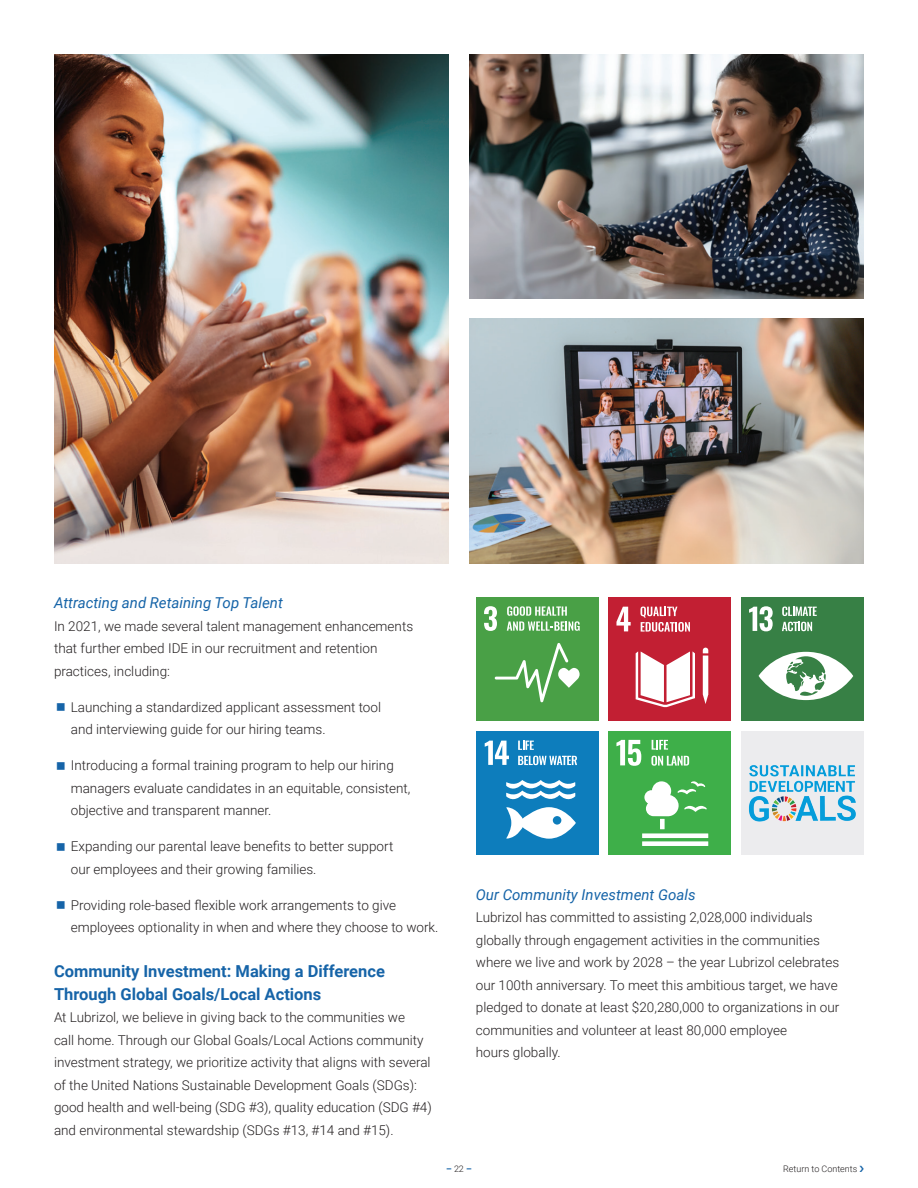
<style>
.page{position:relative;width:918px;height:1188px;background:#fff}
.page>*{position:absolute;margin:0;border:0;box-sizing:border-box;transform-origin:0 0}
.t1{font:700 16.5px/22.5px "Roboto";color:#1664a8}
.t2{font:italic 15px "Roboto";color:#1664a8}
.t3{font:300 13.5px/22.5px "Roboto";color:#231f20}
.t4{font:300 9px "Roboto";color:#231f20}
.t5{font:700 9px "Roboto";color:#1664a8}
.s1{font-weight:300;color:#231f20}
</style>
<div class="page">
<img style="left:469px;top:54px;width:395px;height:244px">
<img style="left:54px;top:54px;width:395px;height:509px">
<img style="left:469px;top:318px;width:395px;height:245px">
<div style="left:476px;top:597px;width:123px;height:124px;background:#49a046"></div>
<svg style="left:484px;top:606px;width:13px;height:25px"></svg>
<svg style="left:507px;top:606px;width:73px;height:25px"></svg>
<svg style="left:495px;top:643px;width:85px;height:59px"></svg>
<div style="left:608px;top:597px;width:123px;height:124px;background:#c21f33"></div>
<svg style="left:616px;top:607px;width:15px;height:24px"></svg>
<svg style="left:641px;top:607px;width:49px;height:25px"></svg>
<svg style="left:636px;top:651px;width:59px;height:56px"></svg>
<svg style="left:703px;top:648px;width:5px;height:56px"></svg>
<div style="left:741px;top:597px;width:123px;height:124px;background:#378045"></div>
<svg style="left:749px;top:606px;width:24px;height:25px"></svg>
<svg style="left:782px;top:607px;width:35px;height:9px"></svg>
<svg style="left:782px;top:622px;width:30px;height:9px"></svg>
<svg style="left:759px;top:652px;width:94px;height:48px"></svg>
<div style="left:476px;top:731px;width:123px;height:124px;background:#0d7dbc"></div>
<svg style="left:485px;top:741px;width:24px;height:24px"></svg>
<svg style="left:518px;top:741px;width:16px;height:9px"></svg>
<svg style="left:518px;top:756px;width:59px;height:9px"></svg>
<svg style="left:506px;top:780px;width:70px;height:59px"></svg>
<div style="left:608px;top:731px;width:123px;height:124px;background:#3eaf49"></div>
<svg style="left:616px;top:740px;width:25px;height:26px"></svg>
<svg style="left:652px;top:740px;width:16px;height:10px"></svg>
<svg style="left:651px;top:756px;width:38px;height:10px"></svg>
<div style="left:660px;top:819px;width:5px;height:10px;background:#fff"></div>
<div style="left:642px;top:833px;width:66px;height:5px;background:#fff"></div>
<div style="left:642px;top:841px;width:66px;height:5px;background:#fff"></div>
<svg style="left:644px;top:781px;width:63px;height:35px"></svg>
<div style="left:741px;top:731px;width:123px;height:124px;background:#ececee"></div>
<img style="left:748px;top:765px;width:108px;height:57px">
<p class="t2" style="left:54px;top:592px;width:230px">Attracting and Retaining Top Talent</p>
<p class="t3" style="left:54px;top:614px;width:361px">In 2021, we made several talent management enhancements that further embed IDE in our recruitment and retention practices, including:</p>
<p class="t3" style="left:71px;top:695px;width:312px">Launching a standardized applicant assessment tool and interviewing guide for our hiring teams.</p>
<p class="t3" style="left:71px;top:754px;width:341px">Introducing a formal training program to help our hiring managers evaluate candidates in an equitable, consistent, objective and transparent manner.</p>
<p class="t3" style="left:71px;top:835px;width:324px">Expanding our parental leave benefits to better support our employees and their growing families.</p>
<p class="t3" style="left:71px;top:893px;width:369px">Providing role-based flexible work arrangements to give employees optionality in when and where they choose to work.</p>
<p class="t1" style="left:54px;top:960px;width:332px">Community Investment: Making a Difference<br>Through Global Goals/Local Actions</p>
<p class="t3" style="left:54px;top:1006px;width:379px">At Lubrizol, we believe in giving back to the communities we<br>call home. Through our Global Goals/Local Actions community investment strategy, we prioritize activity that aligns with several of the United Nations Sustainable Development Goals (SDGs): good health and well-being (SDG #3), quality education (SDG #4) and environmental stewardship (SDGs #13, #14 and #15).</p>
<p class="t2" style="left:476px;top:884px;width:221px">Our Community Investment Goals</p>
<p class="t3" style="left:476px;top:906px;width:365px">Lubrizol has committed to assisting 2,028,000 individuals globally through engagement activities in the communities where we live and work by 2028 – the year Lubrizol celebrates our 100th anniversary. To meet this ambitious target, we have pledged to donate at least $20,280,000 to organizations in our communities and volunteer at least 80,000 employee<br>hours globally.</p>
<p class="t5" style="left:446px;top:1163px;width:27px">– <span class="s1">22</span> –</p>
<p class="t4" style="left:783px;top:1163px;width:76px">Return to Contents</p>
</div>
